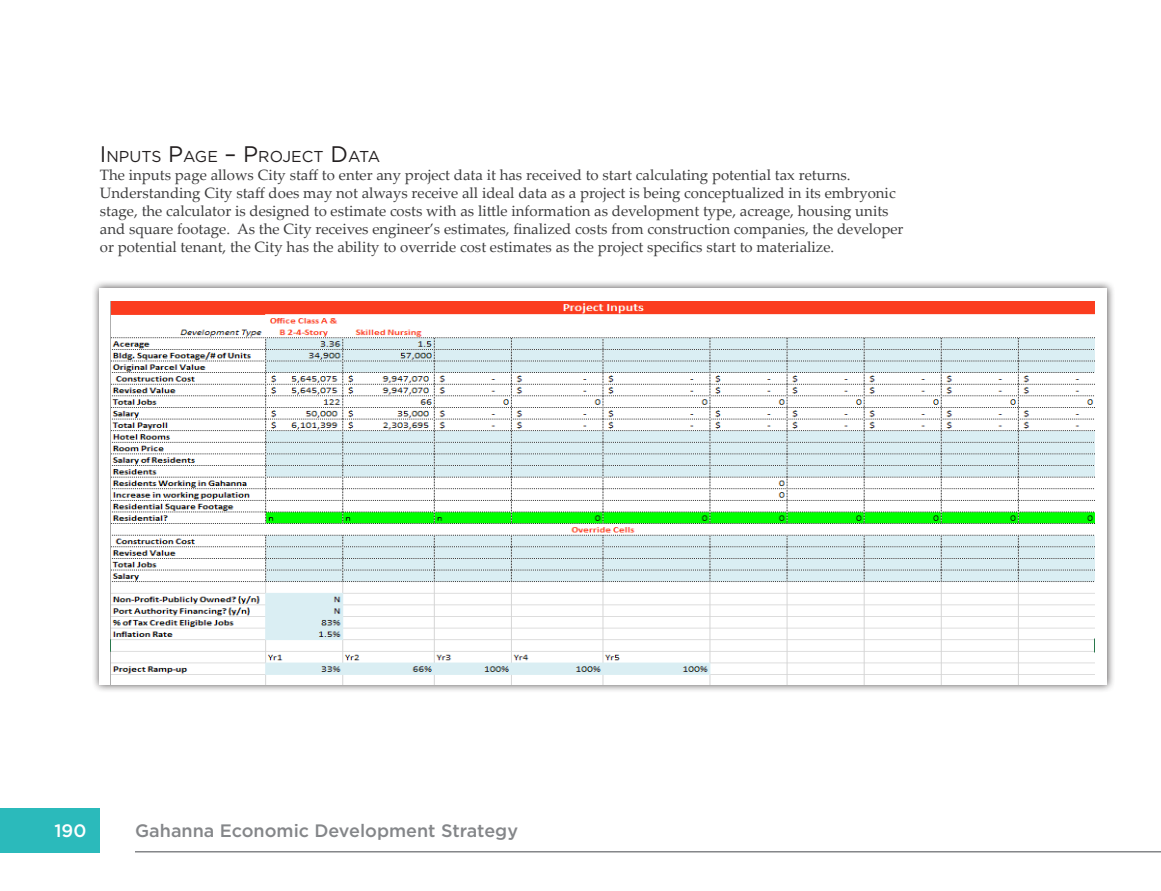
<style>
.page{position:relative;width:1161px;height:891px;background:#fff}
.page>*{position:absolute;margin:0;border:0;box-sizing:border-box;transform-origin:0 0}
.t1{font:500 18px "Gotham";color:#848689}
.t2{font:500 18px "Gotham";color:#fff}
.t3{font:15.75px "Gotham";color:#231f20}
.t4{font:15px/18px "Palatino Linotype";color:#3e3e3f}
.s1{font-size:22.5px}
</style>
<div class="page">
<div style="left:0;top:808px;width:100px;height:45px;background:#2bbabb"></div>
<hr style="left:135px;top:851px;width:1026px;height:2px;background:#848689">
<div style="left:92px;top:280px;width:1023px;height:413px;background:#231f20;opacity:.75"></div>
<div style="left:100px;top:288px;width:1007px;height:397px;background:#fff"></div>
<img style="left:111px;top:301px;width:984px;height:384px">
<p class="t3" style="left:100px;top:146px;width:282px"><span class="s1">I</span> NPUTS <span class="s1">P</span>AGE <span class="s1">– P</span> ROJECT <span class="s1">D</span>ATA</p>
<p class="t4" style="left:100px;top:165px;width:805px">The inputs page allows City staff to enter any project data it has received to start calculating potential tax returns.<br>Understanding City staff does may not always receive all ideal data as a project is being conceptualized in its embryonic stage, the calculator is designed to estimate costs with as little information as development type, acreage, housing units and square footage. As the City receives engineer’s estimates, finalized costs from construction companies, the developer or potential tenant, the City has the ability to override cost estimates as the project specifics start to materialize.</p>
<p class="t2" style="left:54px;top:819px;width:33px">190</p>
<p class="t1" style="left:135px;top:819px;width:385px">Gahanna Economic Development Strategy</p>
</div>
